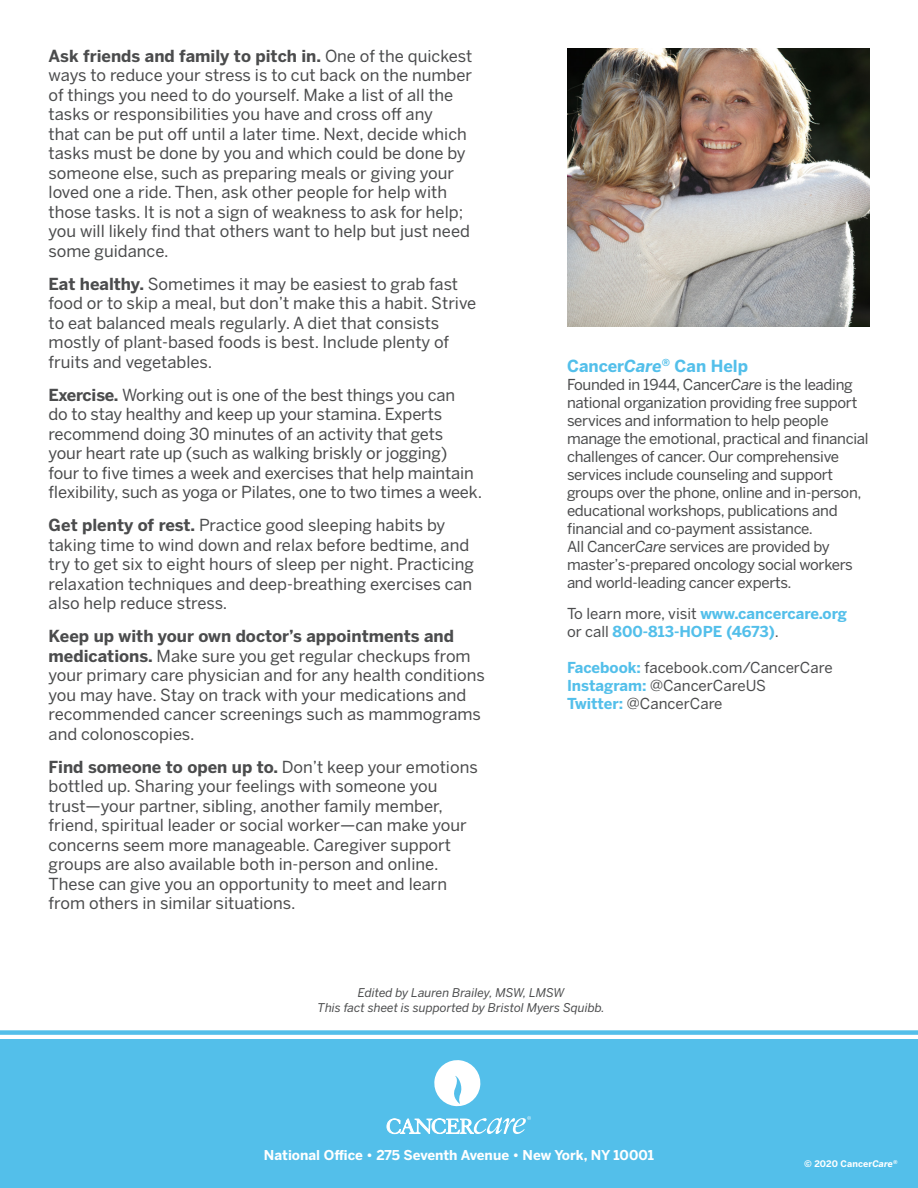
<style>
.page{position:relative;width:918px;height:1188px;background:#fff}
.page>*{position:absolute;margin:0;border:0;box-sizing:border-box;transform-origin:0 0}
.Leadder{font:16.5px/19.5px "Benton Sans";color:#4b4c4d}
.Leadder-2{font:700 16.5px "Benton Sans";color:#53bfea}
.Leadder-3{font:15px/18px "Benton Sans";letter-spacing:-.02em;color:#4b4c4d}
.Leadder-4{font:15px "Benton Sans";color:#4b4c4d}
.Leadder-5{font:700 15px "Benton Sans";color:#53bfea}
.t1{font:700 13.5px "Benton Sans";color:#fff}
.Leadder-6{font:italic 12px "Benton Sans";color:#4b4c4d}
.Leadder-7{font:700 9px "Benton Sans";letter-spacing:.005em;color:#fff}
.s1{font-weight:700}
.s2{font-style:italic}
.s3{font-weight:400;color:#4b4c4d}
.s4{font-weight:700;color:#53bfea}
</style>
<div class="page">
<div style="left:0;top:1040px;width:918px;height:148px;background:#53bfea"></div>
<svg style="left:434px;top:1060px;width:47px;height:47px"></svg>
<svg style="left:387px;top:1116px;width:144px;height:18px"></svg>
<div style="left:0;top:1030px;width:918px;height:5px;background:#53bfea"></div>
<img style="left:567px;top:49px;width:302px;height:277px">
<p class="Leadder" style="left:49px;top:46px;width:425px"><span class="s1">Ask friends and family to pitch in.</span> One of the quickest ways to reduce your stress is to cut back on the number of things you need to do yourself. Make a list of all the tasks or responsibilities you have and cross off any<br>that can be put off until a later time. Next, decide which tasks must be done by you and which could be done by someone else, such as preparing meals or giving your loved one a ride. Then, ask other people for help with those tasks. It is not a sign of weakness to ask for help; you will likely find that others want to help but just need some guidance.</p>
<p class="Leadder" style="left:49px;top:274px;width:429px"><span class="s1">Eat healthy.</span> Sometimes it may be easiest to grab fast food or to skip a meal, but don’t make this a habit. Strive to eat balanced meals regularly. A diet that consists mostly of plant-based foods is best. Include plenty of fruits and vegetables.</p>
<p class="Leadder" style="left:49px;top:385px;width:435px"><span class="s1">Exercise.</span> Working out is one of the best things you can<br>do to stay healthy and keep up your stamina. Experts recommend doing 30 minutes of an activity that gets<br>your heart rate up (such as walking briskly or jogging) four to five times a week and exercises that help maintain flexibility, such as yoga or Pilates, one to two times a week.</p>
<p class="Leadder" style="left:49px;top:515px;width:427px"><span class="s1">Get plenty of rest.</span> Practice good sleeping habits by taking time to wind down and relax before bedtime, and try to get six to eight hours of sleep per night. Practicing relaxation techniques and deep-breathing exercises can also help reduce stress.</p>
<p class="Leadder" style="left:49px;top:626px;width:438px"><span class="s1">Keep up with your own doctor’s appointments and medications.</span> Make sure you get regular checkups from your primary care physician and for any health conditions you may have. Stay on track with your medications and recommended cancer screenings such as mammograms and colonoscopies.</p>
<p class="Leadder" style="left:49px;top:757px;width:431px"><span class="s1">Find someone to open up to.</span> Don’t keep your emotions bottled up. Sharing your feelings with someone you trust—your partner, sibling, another family member, friend, spiritual leader or social worker—can make your concerns seem more manageable. Caregiver support groups are also available both in-person and online.<br>These can give you an opportunity to meet and learn from others in similar situations.</p>
<p class="Leadder-2" style="left:567px;top:356px;width:183px">Cancer<span class="s2">Care</span><sup>®</sup> Can Help</p>
<p class="Leadder-3" style="left:567px;top:375px;width:303px">Founded in 1944, Cancer<span class="s2">Care</span> is the leading national organization providing free support services and information to help people manage the emotional, practical and financial challenges of cancer. Our comprehensive services include counseling and support groups over the phone, online and in-person, educational workshops, publications and financial and co-payment assistance.<br>All Cancer<span class="s2">Care</span> services are provided by master’s-prepared oncology social workers and world-leading cancer experts.</p>
<p class="Leadder-5" style="left:567px;top:605px;width:281px"><span class="s3">To learn more, visit</span> www.cancercare.org</p>
<p class="Leadder-5" style="left:567px;top:623px;width:213px"><span class="s3">or call</span> 800-813-HOPE (4673)<span class="s3">.</span></p>
<p class="Leadder-4" style="left:567px;top:659px;width:267px"><span class="s4">Facebook:</span> facebook.com/CancerCare</p>
<p class="Leadder-4" style="left:567px;top:677px;width:201px"><span class="s4">Instagram:</span> @CancerCareUS</p>
<p class="Leadder-4" style="left:567px;top:695px;width:157px"><span class="s4">Twitter:</span> @CancerCare</p>
<p class="Leadder-6" style="left:358px;top:986px;width:208px">Edited by Lauren Brailey, MSW, LMSW</p>
<p class="Leadder-6" style="left:318px;top:1001px;width:289px">This fact sheet is supported by Bristol Myers Squibb.</p>
<p class="t1" style="left:264px;top:1147px;width:392px">National Office • 275 Seventh Avenue • New York, NY 10001</p>
<p class="Leadder-7" style="left:804px;top:1158px;width:95px">© 2020 Cancer<span class="s2">Care</span><sup>®</sup></p>
</div>
